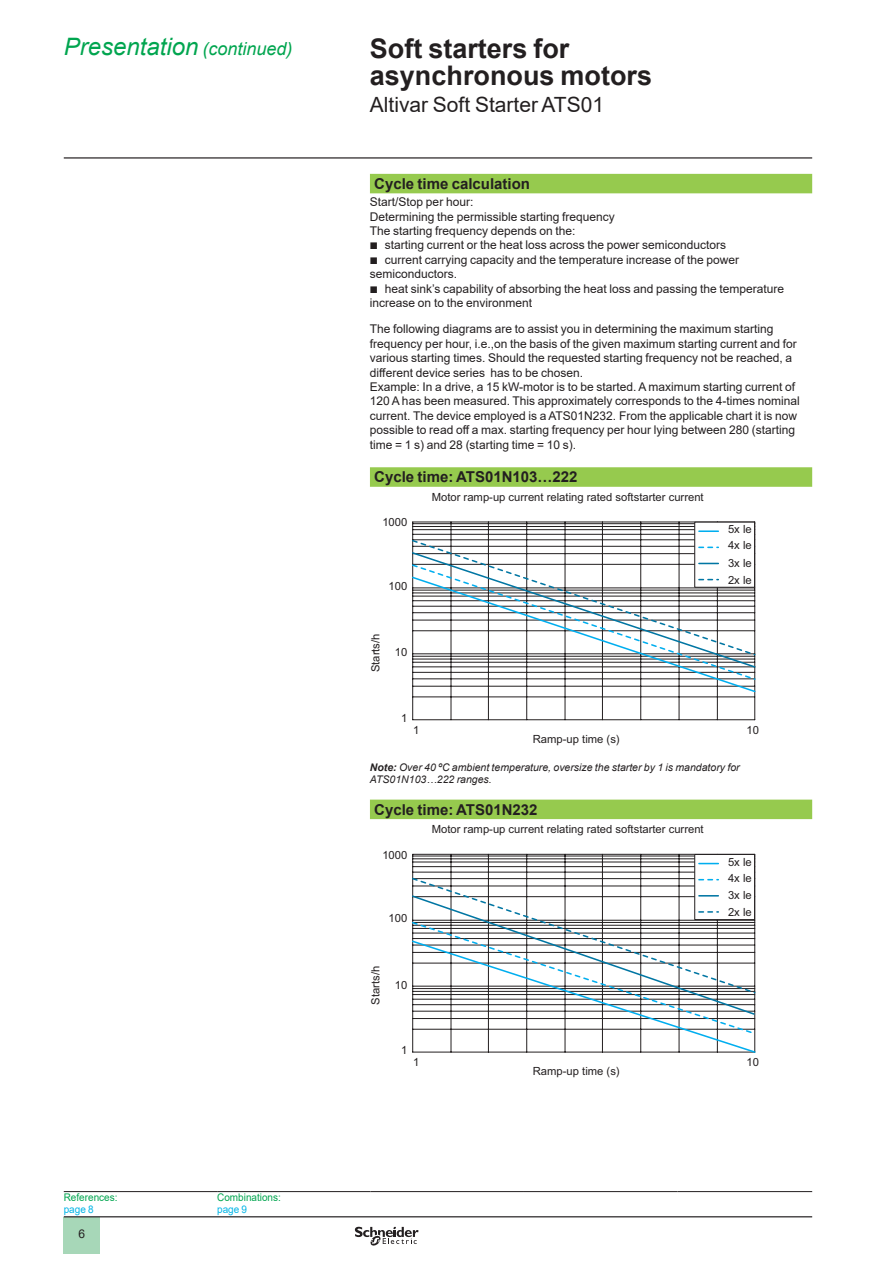
<style>
.page{position:relative;width:893px;height:1263px;background:#fff}
.page>*{position:absolute;margin:0;border:0;box-sizing:border-box;transform-origin:0 0}
.t1{font:700 27px/27px "Arial";color:#231f20}
.t2{font:italic 24px "Arial";color:#00a54f}
.t3{font:21px "Arial";color:#231f20}
.t4{font:700 15px "Arial";color:#231f20}
.t5{font:12px/14.4px "Arial";color:#231f20}
.t6{font:11.25px/16.8px "Arial";color:#231f20;text-align:justify}
.t7{font:italic 10.5px/12px "Arial";color:#231f20}
.t8{font:10.5px "Arial";color:#00a54f;scale:.95 1}
.t9{font:10.5px "Arial";color:#00b4e6;scale:.95 1}
.s1{font-size:18px}
.s2{font-family:"Graph Schneider"}
.s3{font-weight:700}
</style>
<div class="page">
<hr style="left:64px;top:157px;width:748px;height:2px;background:#231f20">
<div style="left:64px;top:1217px;width:36px;height:37px;background:#a7d7b8"></div>
<hr style="left:64px;top:1216px;width:748px;height:1px;background:#231f20">
<svg style="left:355px;top:1226px;width:64px;height:20px"></svg>
<hr style="left:64px;top:1191px;width:153px;height:1px;background:#231f20">
<hr style="left:217px;top:1191px;width:154px;height:1px;background:#231f20">
<hr style="left:371px;top:1191px;width:153px;height:1px;background:#231f20">
<hr style="left:524px;top:1191px;width:153px;height:1px;background:#231f20">
<hr style="left:677px;top:1191px;width:135px;height:1px;background:#231f20">
<svg style="left:370px;top:174px;width:442px;height:645px"></svg>
<hr style="left:413px;top:523px;width:342px;height:1px;background:#231f20">
<hr style="left:413px;top:526px;width:342px;height:1px;background:#231f20">
<hr style="left:413px;top:529px;width:342px;height:1px;background:#231f20">
<hr style="left:413px;top:534px;width:342px;height:1px;background:#231f20">
<hr style="left:413px;top:697px;width:342px;height:1px;background:#231f20">
<hr style="left:413px;top:522px;width:342px;height:1px;background:#231f20">
<hr style="left:451px;top:522px;width:1px;height:198px;background:#231f20">
<hr style="left:488px;top:522px;width:1px;height:198px;background:#231f20">
<hr style="left:526px;top:522px;width:1px;height:198px;background:#231f20">
<hr style="left:565px;top:522px;width:1px;height:198px;background:#231f20">
<hr style="left:602px;top:522px;width:1px;height:198px;background:#231f20">
<hr style="left:640px;top:522px;width:1px;height:198px;background:#231f20">
<hr style="left:679px;top:522px;width:1px;height:198px;background:#231f20">
<hr style="left:717px;top:522px;width:1px;height:198px;background:#231f20">
<hr style="left:754px;top:522px;width:1px;height:198px;background:#231f20">
<hr style="left:412px;top:522px;width:1px;height:198px;background:#231f20">
<hr style="left:413px;top:719px;width:342px;height:1px;background:#231f20">
<div style="left:694px;top:522px;width:61px;height:65px;background:#fff;border:1px solid #231f20"></div>
<svg style="left:699px;top:530px;width:19px;height:2px"></svg>
<svg style="left:411px;top:539px;width:346px;height:154px"></svg>
<hr style="left:413px;top:856px;width:342px;height:1px;background:#231f20">
<hr style="left:413px;top:858px;width:342px;height:1px;background:#231f20">
<hr style="left:413px;top:862px;width:342px;height:1px;background:#231f20">
<hr style="left:413px;top:866px;width:342px;height:1px;background:#231f20">
<hr style="left:413px;top:872px;width:342px;height:1px;background:#231f20">
<hr style="left:413px;top:854px;width:342px;height:1px;background:#231f20">
<hr style="left:451px;top:854px;width:1px;height:198px;background:#231f20">
<hr style="left:488px;top:854px;width:1px;height:198px;background:#231f20">
<hr style="left:526px;top:854px;width:1px;height:198px;background:#231f20">
<hr style="left:565px;top:854px;width:1px;height:198px;background:#231f20">
<hr style="left:602px;top:854px;width:1px;height:198px;background:#231f20">
<hr style="left:640px;top:854px;width:1px;height:198px;background:#231f20">
<hr style="left:679px;top:854px;width:1px;height:198px;background:#231f20">
<hr style="left:412px;top:854px;width:1px;height:198px;background:#231f20">
<div style="left:694px;top:854px;width:61px;height:66px;background:#fff;border:1px solid #231f20"></div>
<svg style="left:699px;top:863px;width:19px;height:1px"></svg>
<svg style="left:412px;top:877px;width:344px;height:176px"></svg>
<h2 class="t2" style="left:64px;top:31px;width:230px">Presentation <span class="s1">(continued)</span></h2>
<p class="t8" style="left:64px;top:1190px;width:58px">References:</p>
<p class="t9" style="left:64px;top:1202px;width:33px">page 8</p>
<p class="t5" style="left:79px;top:1226px;width:8px">6</p>
<p class="t8" style="left:217px;top:1190px;width:69px">Combinations:</p>
<p class="t9" style="left:217px;top:1202px;width:33px">page 9</p>
<h1 class="t1" style="left:370px;top:35px;width:284px">Soft starters for asynchronous motors</h1>
<h3 class="t3" style="left:370px;top:90px;width:236px">Altivar Soft Starter ATS01</h3>
<p class="t4" style="left:374px;top:173px;width:157px">Cycle time calculation</p>
<p class="t5" style="left:370px;top:195px;width:416px">Start/Stop per hour:<br>Determining the permissible starting frequency<br>The starting frequency depends on the:<br><span class="s2">b</span> starting current or the heat loss across the power semiconductors<br><span class="s2">b</span> current carrying capacity and the temperature increase of the power semiconductors.<br><span class="s2">b</span> heat sink’s capability of absorbing the heat loss and passing the temperature increase on to the environment</p>
<p class="t5" style="left:370px;top:322px;width:431px">The following diagrams are to assist you in determining the maximum starting frequency per hour, i.e.,on the basis of the given maximum starting current and for various starting times. Should the requested starting frequency not be reached, a different device series has to be chosen.<br>Example: In a drive, a 15 kW-motor is to be started. A maximum starting current of 120 A has been measured. This approximately corresponds to the 4-times nominal current. The device employed is a ATS01N232. From the applicable chart it is now possible to read off a max. starting frequency per hour lying between 280 (starting time = 1 s) and 28 (starting time = 10 s).</p>
<p class="t4" style="left:374px;top:466px;width:205px">Cycle time: ATS01N103…222</p>
<p class="t6" style="left:382px;top:514px;width:27px">1000</p>
<p class="t6" style="left:389px;top:578px;width:20px">100</p>
<p class="t6" style="left:367px;top:672px;width:40px;rotate:-90deg">Starts/h</p>
<p class="t6" style="left:395px;top:644px;width:14px">10</p>
<p class="t6" style="left:401px;top:709px;width:8px">1</p>
<p class="t6" style="left:432px;top:488px;width:273px">Motor ramp-up current relating rated softstarter current</p>
<p class="t6" style="left:728px;top:521px;width:25px">5x le 4x le 3x le 2x le</p>
<p class="t6" style="left:413px;top:721px;width:8px">1</p>
<p class="t6" style="left:746px;top:721px;width:14px">10</p>
<p class="t6" style="left:533px;top:730px;width:88px">Ramp-up time (s)</p>
<p class="t7" style="left:370px;top:762px;width:371px"><span class="s3">Note:</span> Over 40 ºC ambient temperature, oversize the starter by 1 is mandatory for<br>ATS01N103…222 ranges.</p>
<p class="t4" style="left:374px;top:799px;width:165px">Cycle time: ATS01N232</p>
<p class="t6" style="left:382px;top:846px;width:27px">1000</p>
<p class="t6" style="left:389px;top:910px;width:20px">100</p>
<p class="t6" style="left:367px;top:1005px;width:40px;rotate:-90deg">Starts/h</p>
<p class="t6" style="left:395px;top:976px;width:14px">10</p>
<p class="t6" style="left:401px;top:1042px;width:8px">1</p>
<p class="t6" style="left:432px;top:821px;width:273px">Motor ramp-up current relating rated softstarter current</p>
<p class="t6" style="left:728px;top:853px;width:25px">5x le 4x le 3x le 2x le</p>
<p class="t6" style="left:413px;top:1054px;width:8px">1</p>
<p class="t6" style="left:746px;top:1054px;width:14px">10</p>
<p class="t6" style="left:533px;top:1062px;width:88px">Ramp-up time (s)</p>
</div>
